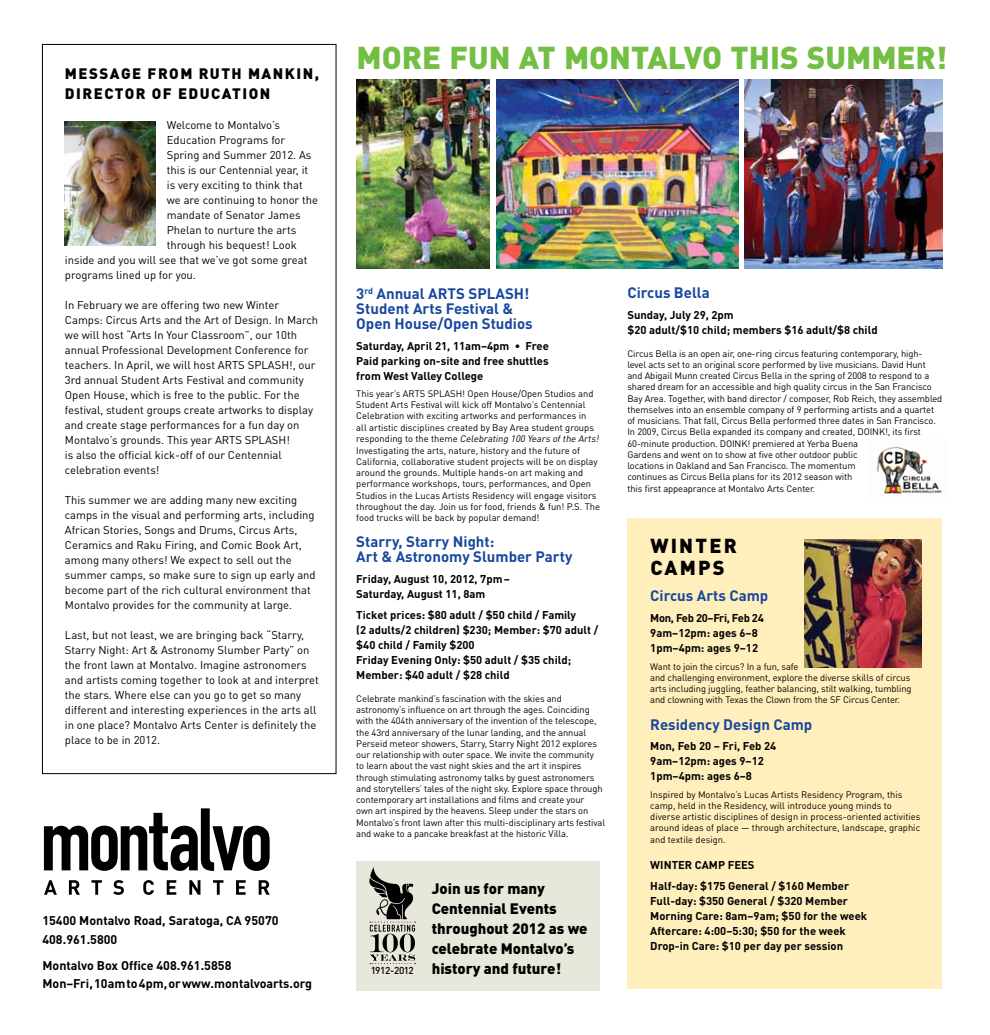
<style>
.page{position:relative;width:990px;height:1035px;background:#fff}
.page>*{position:absolute;margin:0;border:0;box-sizing:border-box;transform-origin:0 0}
.t1{font:900 31.25px "DINOT";color:#72bf44}
.t2{font:900 20px/22.5px "DINOT";color:#000}
.t3{font:700 15px/15px "DINOT";color:#17479e}
.t4{font:900 15px/20px "DINOT";letter-spacing:.1em;color:#000}
.t5{font:900 15px "DINOT";color:#000}
.t6{font:700 12.5px/18.8px "DINOT";color:#000}
.t7{font:11.25px/15px "DINOT";color:#000}
.t8{font:700 11.25px/15px "DINOT";color:#000}
.t9{font:9.38px/11.2px "DINOT";letter-spacing:-.01em;color:#000}
.s1{font-style:italic}
.s2{font-weight:500;font-size:10px}
</style>
<div class="page">
<div style="left:627px;top:519px;width:315px;height:470px;background:#ffefbd"></div>
<svg style="left:44px;top:808px;width:226px;height:63px"></svg>
<svg style="left:44px;top:880px;width:226px;height:15px"></svg>
<img style="left:65px;top:121px;width:91px;height:125px">
<img style="left:496px;top:79px;width:242px;height:189px">
<img style="left:804px;top:539px;width:118px;height:129px">
<img style="left:356px;top:79px;width:134px;height:189px">
<img style="left:744px;top:79px;width:198px;height:189px">
<div style="left:356px;top:861px;width:243px;height:129px;background:#e8e7dc"></div>
<svg style="left:369px;top:867px;width:47px;height:97px"></svg>
<img style="left:877px;top:446px;width:65px;height:48px">
<h3 class="t4" style="left:65px;top:63px;width:256px">Message from Ruth Mankin,<br>Director of Education</h3>
<p class="t7" style="left:167px;top:117px;width:115px">Welcome to Montalvo’s</p>
<p class="t7" style="left:167px;top:132px;width:120px">Education Programs for</p>
<p class="t7" style="left:167px;top:147px;width:146px">Spring and Summer 2012. As</p>
<p class="t7" style="left:167px;top:162px;width:143px">this is our Centennial year, it</p>
<p class="t7" style="left:167px;top:177px;width:137px">is very exciting to think that</p>
<p class="t7" style="left:167px;top:192px;width:153px">we are continuing to honor the</p>
<p class="t7" style="left:167px;top:207px;width:135px">mandate of Senator James</p>
<p class="t7" style="left:167px;top:222px;width:131px">Phelan to nurture the arts</p>
<p class="t7" style="left:167px;top:237px;width:131px">through his bequest! Look</p>
<p class="t7" style="left:65px;top:252px;width:244px">inside and you will see that we’ve got some great</p>
<p class="t7" style="left:65px;top:267px;width:133px">programs lined up for you.</p>
<p class="t7" style="left:65px;top:297px;width:255px">In February we are offering two new Winter Camps: Circus Arts and the Art of Design. In March we will host “Arts In Your Classroom”, our 10th annual Professional Development Conference for teachers. In April, we will host ARTS SPLASH!, our 3rd annual Student Arts Festival and community Open House, which is free to the public. For the festival, student groups create artworks to display and create stage performances for a fun day on Montalvo’s grounds. This year ARTS SPLASH!<br>is also the official kick-off of our Centennial celebration events!</p>
<p class="t7" style="left:65px;top:492px;width:252px">This summer we are adding many new exciting camps in the visual and performing arts, including African Stories, Songs and Drums, Circus Arts, Ceramics and Raku Firing, and Comic Book Art, among many others! We expect to sell out the summer camps, so make sure to sign up early and become part of the rich cultural environment that Montalvo provides for the community at large.</p>
<p class="t7" style="left:65px;top:627px;width:256px">Last, but not least, we are bringing back “Starry, Starry Night: Art &amp; Astronomy Slumber Party” on the front lawn at Montalvo. Imagine astronomers and artists coming together to look at and interpret the stars. Where else can you go to get so many different and interesting experiences in the arts all in one place? Montalvo Arts Center is definitely the place to be in 2012.</p>
<h3 class="t6" style="left:42px;top:911px;width:238px">15400 Montalvo Road, Saratoga, CA 95070<br>408.961.5800</h3>
<h3 class="t6" style="left:42px;top:957px;width:271px;line-height:17.5px">Montalvo Box Office 408.961.5858<br>Mon–Fri, 10am to 4pm, or www.montalvoarts.org</h3>
<h1 class="t1" style="left:356px;top:36px;width:22px">MORE</h1>
<h1 class="t1" style="left:449px;top:36px;width:20px">FUN</h1>
<h1 class="t1" style="left:519px;top:36px;width:66px">AT MONTAL</h1>
<h1 class="t1" style="left:684px;top:36px;width:165px">VO THIS SUMMER</h1>
<h1 class="t1" style="left:936px;top:36px;width:13px">!</h1>
<h3 class="t3" style="left:356px;top:285px;width:178px">3<sup>rd</sup> Annual ARTS SPLASH!<br>Student Arts Festival &amp;<br>Open House/Open Studios</h3>
<p class="t8" style="left:356px;top:338px;width:194px;text-align:justify">Saturday, April 21, 11am–4pm • Free Paid parking on-site and free shuttles from West Valley College</p>
<p class="t9" style="left:356px;top:387px;width:246px">This year’s ARTS SPLASH! Open House/Open Studios and Student Arts Festival will kick off Montalvo’s Centennial Celebration with exciting artworks and performances in<br>all artistic disciplines created by Bay Area student groups re s p o n d i n g t o t h e t h e m e <span class="s1">Celebrating 100 Years ofthe Arts!<br></span>Investigating the arts, nature, history and the future of California, collaborative student projects will be on display around the grounds. Multiple hands-on art making and performance workshops, tours, performances, and Open Studios in the Lucas Artists Residency will engage visitors throughout the day. Join us for food, friends &amp; fun! P.S. The food trucks will be back by popular demand!</p>
<h3 class="t3" style="left:356px;top:534px;width:218px">Starry, Starry Night:<br>Art &amp; Astronomy Slumber Party</h3>
<p class="t8" style="left:356px;top:571px;width:155px">Friday, August 10, 2012, 7pm–<br>Saturday, August 11, 8am</p>
<p class="t8" style="left:356px;top:607px;width:243px">Ticket prices: $80 adult / $50 child / Family<br>(2 adults/2 children) $230; Member: $70 adult / $40 child / Family $200<br>Friday Evening Only: $50 adult / $35 child; Member: $40 adult / $28 child</p>
<p class="t9" style="left:356px;top:692px;width:250px">Celebrate mankind’s fascination with the skies and astronomy’s influence on art through the ages. Coinciding with the 404th anniversary of the invention of the telescope, the 43rd anniversary of the lunar landing, and the annual Perseid meteor showers, Starry, Starry Night 2012 explores our relationship with outer space. We invite the community<br>to learn about the vast night skies and the art it inspires through stimulating astronomy talks by guest astronomers and storytellers’ tales of the night sky. Explore space through contemporary art installations and films and create your<br>own art inspired by the heavens. Sleep under the stars on Montalvo’s front lawn after this multi-disciplinary arts festival and wake to a pancake breakfast at the historic Villa.</p>
<h3 class="t4" style="left:432px;top:878px;width:115px">Join us for many</h3>
<h3 class="t4" style="left:432px;top:898px;width:127px">Centennial Events</h3>
<h3 class="t5" style="left:432px;top:918px;width:157px">throughout 2012 as we</h3>
<h3 class="t4" style="left:432px;top:938px;width:144px">celebrate Montalvo’s</h3>
<h3 class="t4" style="left:371px;top:958px;width:192px"><span class="s2">1912-2012</span> history and future!</h3>
<h3 class="t3" style="left:627px;top:285px;width:84px">Circus Bella</h3>
<p class="t8" style="left:627px;top:307px;width:252px">Sunday, July 29, 2pm<br>$20 adult/$10 child; members $16 adult/$8 child</p>
<p class="t9" style="left:627px;top:347px;width:317px">Circus Bella is an open air, one-ring circus featuring contemporary, high&shy;level acts set to an original score performed by live musicians. David Hunt and Abigail Munn created Circus Bella in the spring of 2008 to respond to a shared dream for an accessible and high quality circus in the San Francisco Bay Area. Together, with band director / composer, Rob Reich, they assembled themselves into an ensemble company of 9 performing artists and a quartet of musicians. That fall, Circus Bella performed three dates in San Francisco.<br>In 2009, Circus Bella expanded its company and created, DOINK!, its first 60-minute production. DOINK! premiered at Yerba Buena<br>Gardens and went on to show at five other outdoor public<br>locations in Oakland and San Francisco. The momentum<br>continues as Circus Bella plans for its 2012 season with<br>this first appeaprance at Montalvo Arts Center.</p>
<h2 class="t2" style="left:650px;top:533px;width:35px">WINTER<br>CAMP</h2>
<h2 class="t2" style="left:713px;top:556px;width:13px">S</h2>
<h3 class="t3" style="left:650px;top:588px;width:120px">Circus Arts Camp</h3>
<p class="t8" style="left:650px;top:610px;width:115px">Mon, Feb 20–Fri, Feb 24<br>9am–12pm: ages 6–8<br>1pm–4pm: ages 9–12</p>
<p class="t9" style="left:650px;top:660px;width:263px">Want to join the circus? In a fun, safe<br>and challenging environment, explore the diverse skills of circus arts including juggling, feather balancing, stilt walking, tumbling and clowning with Texas the Clown from the SF Circus Center.</p>
<h3 class="t3" style="left:650px;top:716px;width:163px">Residency Design Camp</h3>
<p class="t8" style="left:650px;top:738px;width:128px">Mon, Feb 20 – Fri, Feb 24<br>9am–12pm: ages 9–12<br>1pm–4pm: ages 6–8</p>
<p class="t9" style="left:650px;top:788px;width:272px">Inspired by Montalvo’s Lucas Artists Residency Program, this camp, held in the Residency, will introduce young minds to diverse artistic disciplines of design in process-oriented activities around ideas of place — through architecture, landscape, graphic and textile design.</p>
<p class="t8" style="left:650px;top:854px;width:200px;line-height:20.9px">WINTER CAMP FEES<br>Half-day: $175 General / $160 Member</p>
<p class="t8" style="left:650px;top:893px;width:218px">Full-day: $350 General / $320 Member Morning Care: 8am–9am; $50 for the week Aftercare: 4:00–5:30; $50 for the week Drop-in Care: $10 per day per session</p>
</div>
